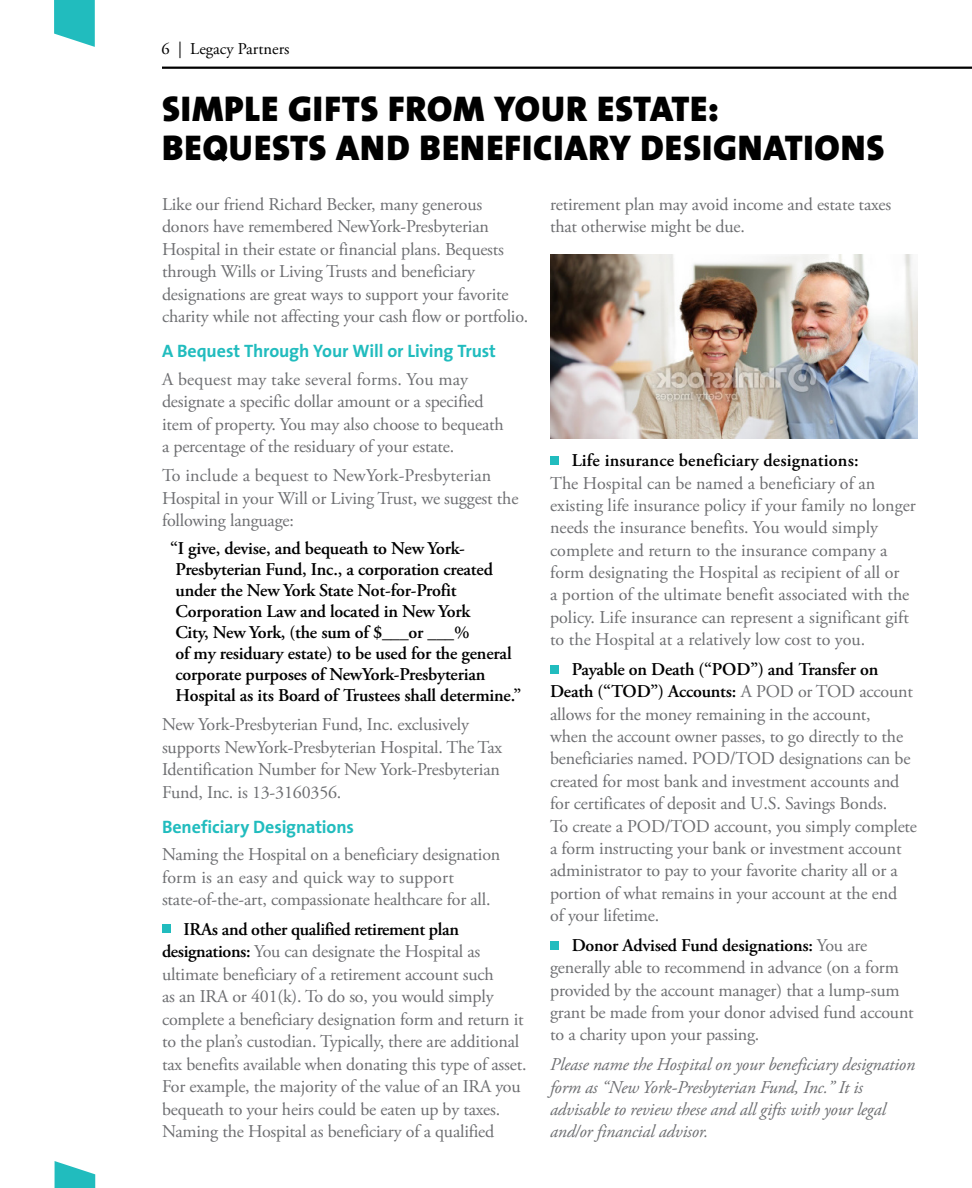
<style>
.page{position:relative;width:972px;height:1188px;background:#fff}
.page>*{position:absolute;margin:0;border:0;box-sizing:border-box;transform-origin:0 0}
.t1{font:36px/39px "The Sans Black Caps";letter-spacing:.025em;color:#000}
.Body{font:18px/22.5px "Adobe Garamond Pro";letter-spacing:-.01em;color:#6d6e71}
.Quote_2{font:600 18px/21px "Adobe Garamond Pro";letter-spacing:-.01em;color:#000}
.Body-2{font:italic 18px/22.4px "Adobe Garamond Pro";letter-spacing:-.01em;color:#6d6e71}
.t2{font:700 18px "The Sans";letter-spacing:-.005em;color:#21bcbe}
.t3{font:16.5px "Adobe Garamond Pro";color:#000}
.s1{font-weight:600;color:#000}
</style>
<div class="page">
<hr style="left:162px;top:67px;width:810px;height:2px;background:#000">
<div style="left:162px;top:925px;width:9px;height:8px;background:#21bcbe"></div>
<div style="left:550px;top:456px;width:9px;height:9px;background:#21bcbe"></div>
<div style="left:550px;top:665px;width:9px;height:9px;background:#21bcbe"></div>
<div style="left:550px;top:941px;width:9px;height:8px;background:#21bcbe"></div>
<img style="left:550px;top:254px;width:367px;height:185px">
<svg style="left:214px;top:149px;width:14px;height:13px"></svg>
<svg style="left:55px;top:1161px;width:40px;height:27px"></svg>
<svg style="left:54px;top:0;width:41px;height:47px;background:#42c6c7"></svg>
<p class="t3" style="left:162px;top:39px;width:130px">6 | Legacy Partners</p>
<h1 class="t1" style="left:162px;top:89px;width:724px">SIMPLE GIFTS FROM YOUR ESTATE:<br>BEOUESTS AND BENEFICIARY DESIGNATIONS</h1>
<p class="Body" style="left:162px;top:193px;width:368px">Like our friend Richard Becker, many generous donors have remembered NewYork-Presbyterian Hospital in their estate or financial plans. Bequests through Wills or Living Trusts and beneficiary designations are great ways to support your favorite charity while not affecting your cash flow or portfolio.</p>
<h3 class="t2" style="left:162px;top:336px;width:335px">A Bequest Through Your Will or Living Trust</h3>
<p class="Body" style="left:162px;top:368px;width:343px">A bequest may take several forms. You may designate a specific dollar amount or a specified item of property. You may also choose to bequeath a percentage of the residuary of your estate.</p>
<p class="Body" style="left:162px;top:465px;width:358px">To include a bequest to NewYork-Presbyterian<br>Hospital in your Will or Living Trust, we suggest the following language:</p>
<p class="Quote_2" style="left:170px;top:538px;width:353px">“I give, devise, and bequeath to New York-Presbyterian Fund, Inc., a corporation created under the New York State Not-for-Profit Corporation Law and located in New York<br>City, New York, (the sum of $___or ___%<br>of my residuary estate) to be used for the general corporate purposes of NewYork-Presbyterian Hospital as its Board of Trustees shall determine.”</p>
<p class="Body" style="left:162px;top:714px;width:342px">New York-Presbyterian Fund, Inc. exclusively supports NewYork-Presbyterian Hospital. The Tax Identification Number for New York-Presbyterian Fund, Inc. is 13-3160356.</p>
<h3 class="t2" style="left:162px;top:811px;width:194px">Beneficiary Designations</h3>
<p class="Body" style="left:162px;top:844px;width:340px">Naming the Hospital on a beneficiary designation form is an easy and quick way to support state-of-the-art, compassionate healthcare for all.</p>
<p class="Body" style="left:162px;top:918px;width:366px;text-indent:22px"><span class="s1">IRAs and other qualified retirement plan designations:</span> You can designate the Hospital as ultimate beneficiary of a retirement account such<br>as an IRA or 401(k). To do so, you would simply complete a beneficiary designation form and return it to the plan’s custodian. Typically, there are additional tax benefits available when donating this type of asset.<br>For example, the majority of the value of an IRA you bequeath to your heirs could be eaten up by taxes.<br>Naming the Hospital as beneficiary of a qualified</p>
<p class="Body" style="left:550px;top:193px;width:343px">retirement plan may avoid income and estate taxes that otherwise might be due.</p>
<p class="Body" style="left:550px;top:450px;width:367px;text-indent:22px"><span class="s1">Life insurance beneficiary designations:<br></span>The Hospital can be named a beneficiary of an existing life insurance policy if your family no longer needs the insurance benefits. You would simply complete and return to the insurance company a form designating the Hospital as recipient of all or<br>a portion of the ultimate benefit associated with the policy. Life insurance can represent a significant gift to the Hospital at a relatively low cost to you.</p>
<p class="Body" style="left:550px;top:659px;width:368px;text-indent:22px"><span class="s1">Payable on Death (“POD”) and Transfer on Death (“TOD”) Accounts:</span> A POD or TOD account allows for the money remaining in the account,<br>when the account owner passes, to go directly to the beneficiaries named. POD/TOD designations can be created for most bank and investment accounts and for certificates of deposit and U.S. Savings Bonds.<br>To create a POD/TOD account, you simply complete a form instructing your bank or investment account administrator to pay to your favorite charity all or a portion of what remains in your account at the end<br>of your lifetime.</p>
<p class="Body" style="left:550px;top:935px;width:365px;text-indent:22px"><span class="s1">Donor Advised Fund designations:</span> You are generally able to recommend in advance (on a form provided by the account manager) that a lump-sum grant be made from your donor advised fund account to a charity upon your passing.</p>
<p class="Body-2" style="left:550px;top:1054px;width:366px">Please name the Hospital on your beneficiary designation form as “New York-Presbyterian Fund, Inc.” It is advisable to review these and all gifts with your legal and/or financial advisor.</p>
</div>
